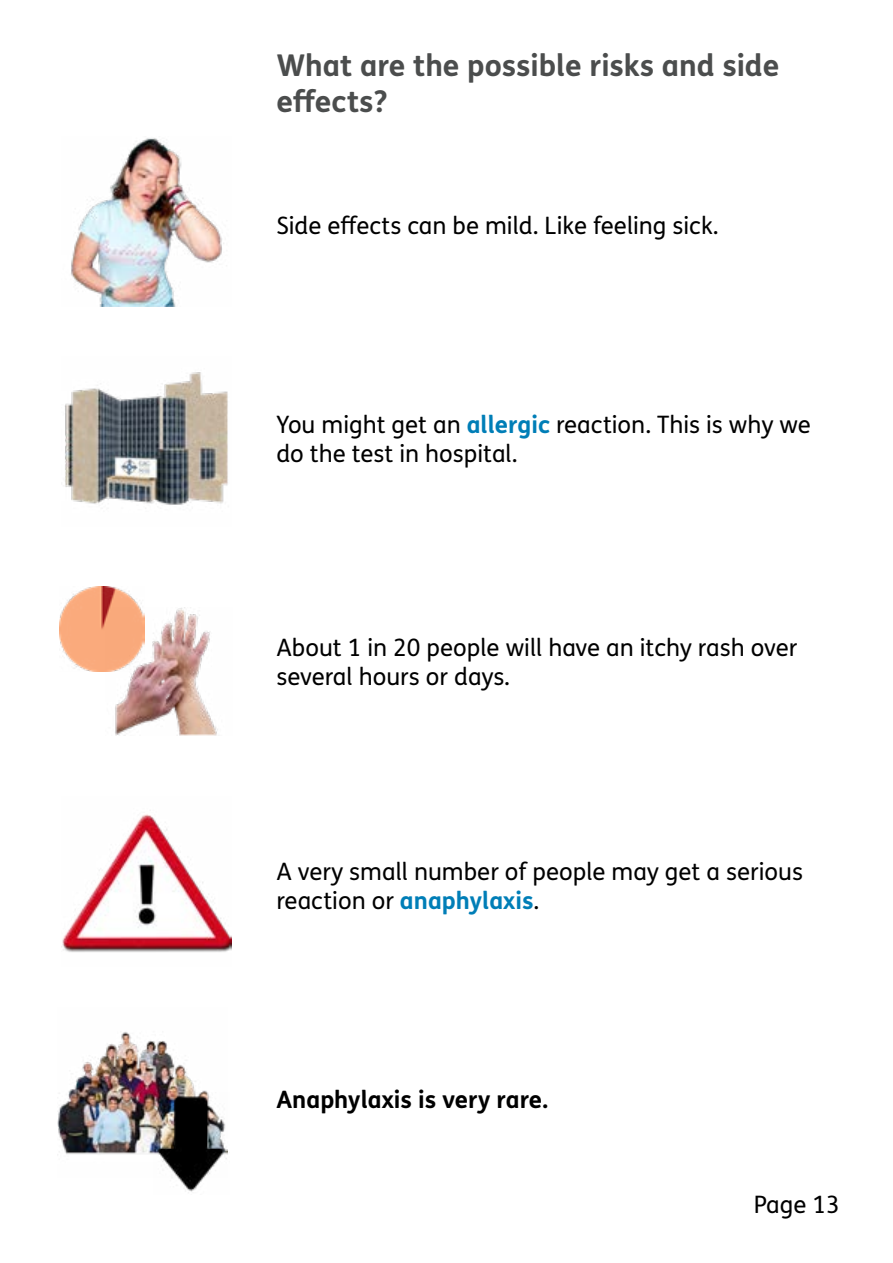
<style>
.page{position:relative;width:893px;height:1263px;background:#fff}
.page>*{position:absolute;margin:0;border:0;box-sizing:border-box;transform-origin:0 0}
.t1{font:700 30px/36px "FS Me Pro";color:#4b4d4d}
.Bodytext{font:24px/28.8px "FS Me Pro";color:#000}
.Bodytext-2{font:700 24px "FS Me Pro";color:#000}
.s1{font-weight:700;color:#007eb7}
</style>
<div class="page">
<img style="left:71px;top:138px;width:153px;height:168px">
<img style="left:62px;top:814px;width:170px;height:138px">
<img style="left:65px;top:372px;width:163px;height:133px">
<img style="left:60px;top:587px;width:82px;height:85px">
<img style="left:105px;top:608px;width:113px;height:127px">
<img style="left:57px;top:1032px;width:150px;height:123px">
<img style="left:153px;top:1092px;width:75px;height:100px">
<h3 class="t1" style="left:276px;top:45px;width:504px">What are the possible risks and side effects?</h3>
<p class="Bodytext" style="left:276px;top:211px;width:444px">Side effects can be mild. Like feeling sick.</p>
<p class="Bodytext" style="left:276px;top:410px;width:536px">You might get an <span class="s1">allergic</span> reaction. This is why we do the test in hospital.</p>
<p class="Bodytext" style="left:276px;top:633px;width:522px">About 1 in 20 people will have an itchy rash over several hours or days.</p>
<p class="Bodytext" style="left:276px;top:856px;width:528px">A very small number of people may get a serious reaction or <span class="s1">anaphylaxis</span>.</p>
<p class="Bodytext-2" style="left:276px;top:1080px;width:272px">Anaphylaxis is very rare.</p>
<p class="Bodytext" style="left:754px;top:1190px;width:87px">Page 13</p>
</div>
